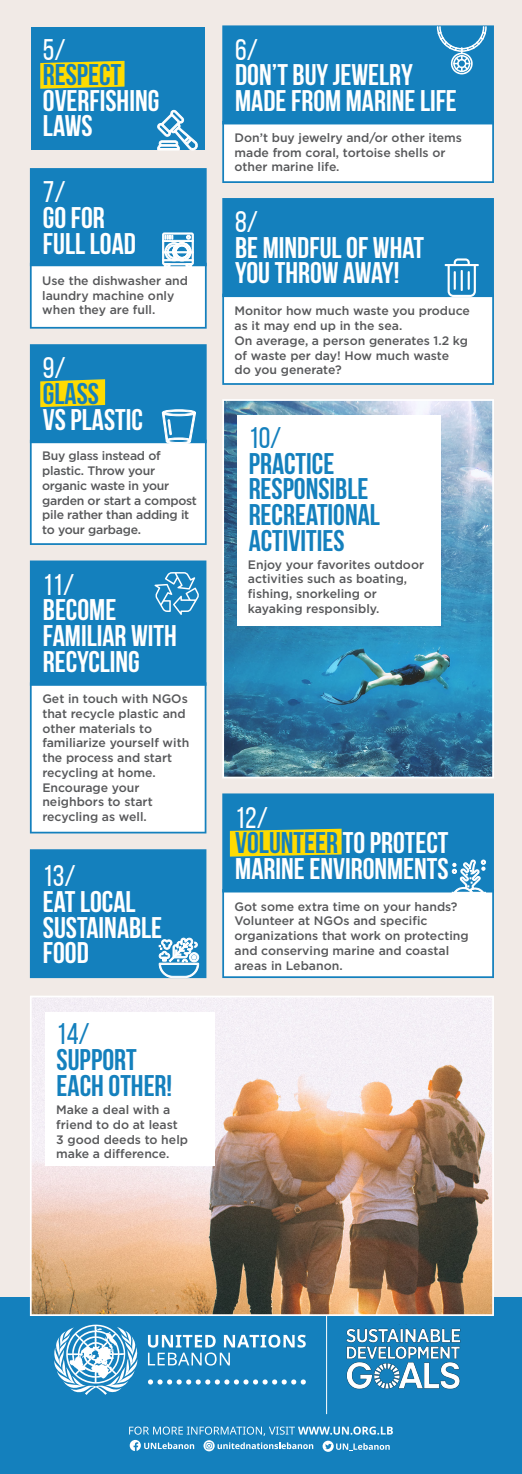
<style>
.page{position:relative;width:522px;height:1474px;background:#fff}
.page>*{position:absolute;margin:0;border:0;box-sizing:border-box;transform-origin:0 0}
.t1{font:700 29.75px/25.6px "Bebas Neue";color:#fff}
.t2{font:700 29.75px/25.6px "Bebas Neue";color:#1480bd}
.t3{font:500 12.25px/14.7px "Gotham";color:#57585a}
.t4{font:500 12.25px/14.7px "Gotham";letter-spacing:-.02em;color:#57585a}
.s1{font-weight:400}
.s2{color:#1480bd}
</style>
<div class="page">
<div style="left:0;top:0;width:522px;height:1473px;background:#f1eae6"></div>
<div style="left:0;top:1297px;width:522px;height:176px;background:#1480bd"></div>
<svg style="left:129px;top:1426px;width:264px;height:25px"></svg>
<hr style="left:326px;top:1304px;width:1px;height:109px;background:#fff">
<svg style="left:54px;top:1324px;width:84px;height:70px"></svg>
<svg style="left:148px;top:1379px;width:158px;height:5px"></svg>
<svg style="left:148px;top:1334px;width:157px;height:31px"></svg>
<img style="left:346px;top:1324px;width:115px;height:66px">
<img style="left:30px;top:996px;width:463px;height:319px">
<div style="left:45px;top:1011px;width:170px;height:154px;background:#fff"></div>
<div style="left:32px;top:27px;width:173px;height:123px;background:#1480bd"></div>
<img style="left:222px;top:399px;width:271px;height:379px">
<div style="left:237px;top:416px;width:204px;height:210px;background:#fff"></div>
<svg style="left:222px;top:25px;width:271px;height:158px;background:#6aaed5"></svg>
<svg style="left:157px;top:110px;width:41px;height:40px"></svg>
<svg style="left:30px;top:168px;width:176px;height:160px;background:#72b2d7"></svg>
<div style="left:162px;top:251px;width:31px;height:2px;border:1px solid #fff"></div>
<svg style="left:222px;top:198px;width:271px;height:187px;background:#81badb"></svg>
<div style="left:30px;top:849px;width:176px;height:129px;background:#1480bd"></div>
<svg style="left:40px;top:61px;width:84px;height:28px;background:#ebd311"></svg>
<svg style="left:30px;top:344px;width:176px;height:201px;background:#91c2d4"></svg>
<svg style="left:222px;top:793px;width:271px;height:185px;background:#8dbfd0"></svg>
<svg style="left:30px;top:560px;width:176px;height:273px;background:#91c3e0"></svg>
<p class="t1" style="left:43px;top:36px;width:118px"><span class="s1">5/<br></span><span class="s2">RESPECT<br></span>OVERFISHING<br>LAWS</p>
<p class="t1" style="left:43px;top:179px;width:94px"><span class="s1">7/<br></span>GO FOR<br>FULL LOAD</p>
<p class="t3" style="left:42px;top:273px;width:147px">Use the dishwasher and laundry machine only when they are full.</p>
<p class="t1" style="left:43px;top:355px;width:101px"><span class="s1">9/<br></span><span class="s2">GLASS<br></span>VS PLASTIC</p>
<p class="t4" style="left:42px;top:448px;width:156px">Buy glass instead of plastic. Throw your organic waste in your garden or start a compost pile rather than adding it to your garbage.</p>
<p class="t1" style="left:43px;top:571px;width:135px"><span class="s1">11/<br></span>BECOME<br>FAMILIAR WITH<br>RECYCLING</p>
<p class="t3" style="left:42px;top:691px;width:148px">Get in touch with NGOs that recycle plastic and other materials to familiarize yourself with the process and start recycling at home.<br>Encourage your neighbors to start recycling as well.</p>
<p class="t1" style="left:43px;top:863px;width:121px"><span class="s1">13/<br></span>EAT LOCAL<br>SUSTAINABLE<br>FOOD</p>
<p class="t2" style="left:57px;top:1020px;width:117px"><span class="s1">14/<br></span>SUPPORT<br>EACH OTHER!</p>
<p class="t3" style="left:56px;top:1102px;width:133px">Make a deal with a friend to do at least<br>3 good deeds to help make a difference.</p>
<p class="t1" style="left:235px;top:36px;width:223px"><span class="s1">6/<br></span>DON’T BUY JEWELRY<br>MADE FROM MARINE LIFE</p>
<p class="t3" style="left:234px;top:130px;width:229px">Don’t buy jewelry and/or other items made from coral, tortoise shells or other marine life.</p>
<p class="t1" style="left:235px;top:209px;width:190px"><span class="s1">8/<br></span>BE MINDFUL OF WHAT<br>YOU THROW AWAY!</p>
<p class="t3" style="left:234px;top:303px;width:237px">Monitor how much waste you produce as it may end up in the sea.<br>On average, a person generates 1.2 kg of waste per day! How much waste<br>do you generate?</p>
<p class="t2" style="left:248px;top:425px;width:133px"><span class="s1">10/<br></span>PRACTICE<br>RESPONSIBLE<br>RECREATIONAL<br>ACTIVITIES</p>
<p class="t3" style="left:248px;top:557px;width:178px">Enjoy your favorites outdoor activities such as boating, fishing, snorkeling or kayaking responsibly.</p>
<p class="t1" style="left:235px;top:804px;width:215px"><span class="s1">12/<br></span><span class="s2">VOLUNTEER</span> TO PROTECT<br>MARINE ENVIRONMENTS</p>
<p class="t3" style="left:234px;top:898px;width:235px">Got some extra time on your hands?<br>Volunteer at NGOs and specific organizations that work on protecting and conserving marine and coastal areas in Lebanon.</p>
</div>
